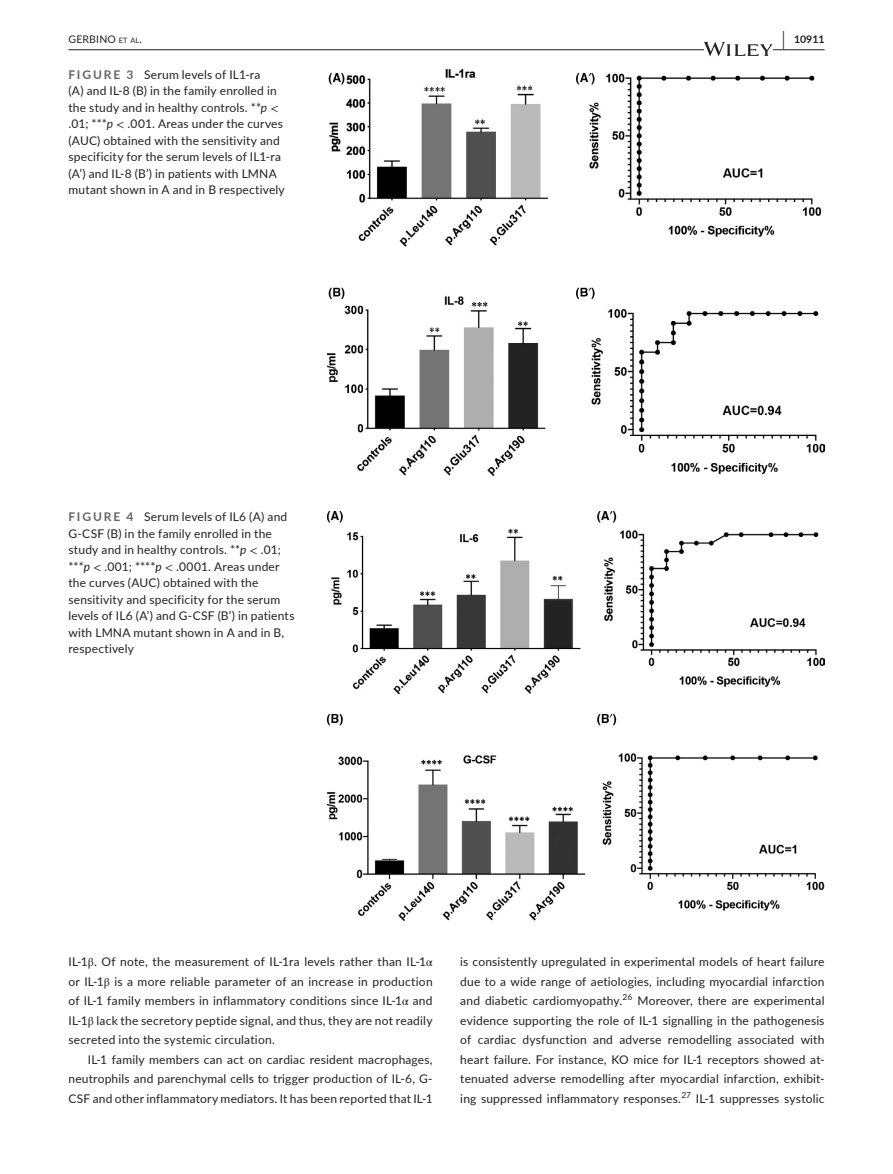
<style>
.page{position:relative;width:893px;height:1174px;background:#fff}
.page>*{position:absolute;margin:0;border:0;box-sizing:border-box;transform-origin:0 0}
.t1{font:12px/16.5px "Lato";letter-spacing:.015em;color:#231f20;text-align:justify}
.t2{font:10.5px "Lato";letter-spacing:.02em;color:#231f20}
.t3{font:700 10.5px "Lato";color:#231f20}
.s1{font-size:7.35px}
.s2{font-size:19.5px}
.s3{font-weight:700;color:#636366}
.s4{font-style:italic}
.s5{font-family:"STIX"}
</style>
<div class="page">
<hr style="left:68px;top:49px;width:756px;height:1px;background:#231f20">
<svg style="left:704px;top:42px;width:69px;height:14px"></svg>
<img style="left:327px;top:69px;width:497px;height:406px">
<img style="left:327px;top:512px;width:497px;height:408px">
<p class="t2" style="left:68px;top:31px;width:75px">GERBINO <span class="s1">et al</span>.</p>
<p class="t3" style="left:782px;top:31px;width:44px"><span class="s2">|</span> 10911</p>
<p class="t1" style="left:68px;top:66px;width:218px;text-align:left"><span class="s3">FIGURE 3</span> Serum levels of IL1-ra<br>(A) and IL-8 (B) in the family enrolled in the study and in healthy controls. **<span class="s4">p</span> <span class="s5">&lt; </span>.01; ***<span class="s4">p</span> <span class="s5">&lt;</span> .001. Areas under the curves (AUC) obtained with the sensitivity and specificity for the serum levels of IL1-ra (A’) and IL-8 (B’) in patients with LMNA mutant shown in A and in B respectively</p>
<p class="t1" style="left:68px;top:508px;width:228px;text-align:left"><span class="s3">FIGURE 4</span> Serum levels of IL6 (A) and G-CSF (B) in the family enrolled in the study and in healthy controls. **<span class="s4">p</span> <span class="s5">&lt;</span> .01; ***<span class="s4">p</span> <span class="s5">&lt;</span> .001; ****<span class="s4">p</span> <span class="s5">&lt;</span> .0001. Areas under the curves (AUC) obtained with the sensitivity and specificity for the serum levels of IL6 (A’) and G-CSF (B’) in patients with LMNA mutant shown in A and in B, respectively</p>
<p class="t1" style="left:68px;top:951px;width:366px;line-height:19.5px">IL-1<span class="s5">β</span>. Of note, the measurement of IL-1ra levels rather than IL-1<span class="s5">α </span>or IL-1<span class="s5">β</span> is a more reliable parameter of an increase in production of IL-1 family members in inflammatory conditions since IL-1<span class="s5">α</span> and IL-1<span class="s5">β</span> lack the secretory peptide signal, and thus, they are not readily secreted into the systemic circulation.</p>
<p class="t1" style="left:68px;top:1049px;width:366px;line-height:19.5px;text-indent:20px">IL-1 family members can act on cardiac resident macrophages, neutrophils and parenchymal cells to trigger production of IL-6, G-CSF and other inflammatory mediators. It has been reported that IL-1</p>
<p class="t1" style="left:460px;top:951px;width:366px;line-height:19.5px">is consistently upregulated in experimental models of heart failure due to a wide range of aetiologies, including myocardial infarction and diabetic cardiomyopathy.<sup>26</sup> Moreover, there are experimental evidence supporting the role of IL-1 signalling in the pathogenesis of cardiac dysfunction and adverse remodelling associated with heart failure. For instance, KO mice for IL-1 receptors showed at&shy;tenuated adverse remodelling after myocardial infarction, exhibit&shy;ing suppressed inflammatory responses.<sup>27</sup> IL-1 suppresses systolic</p>
</div>
